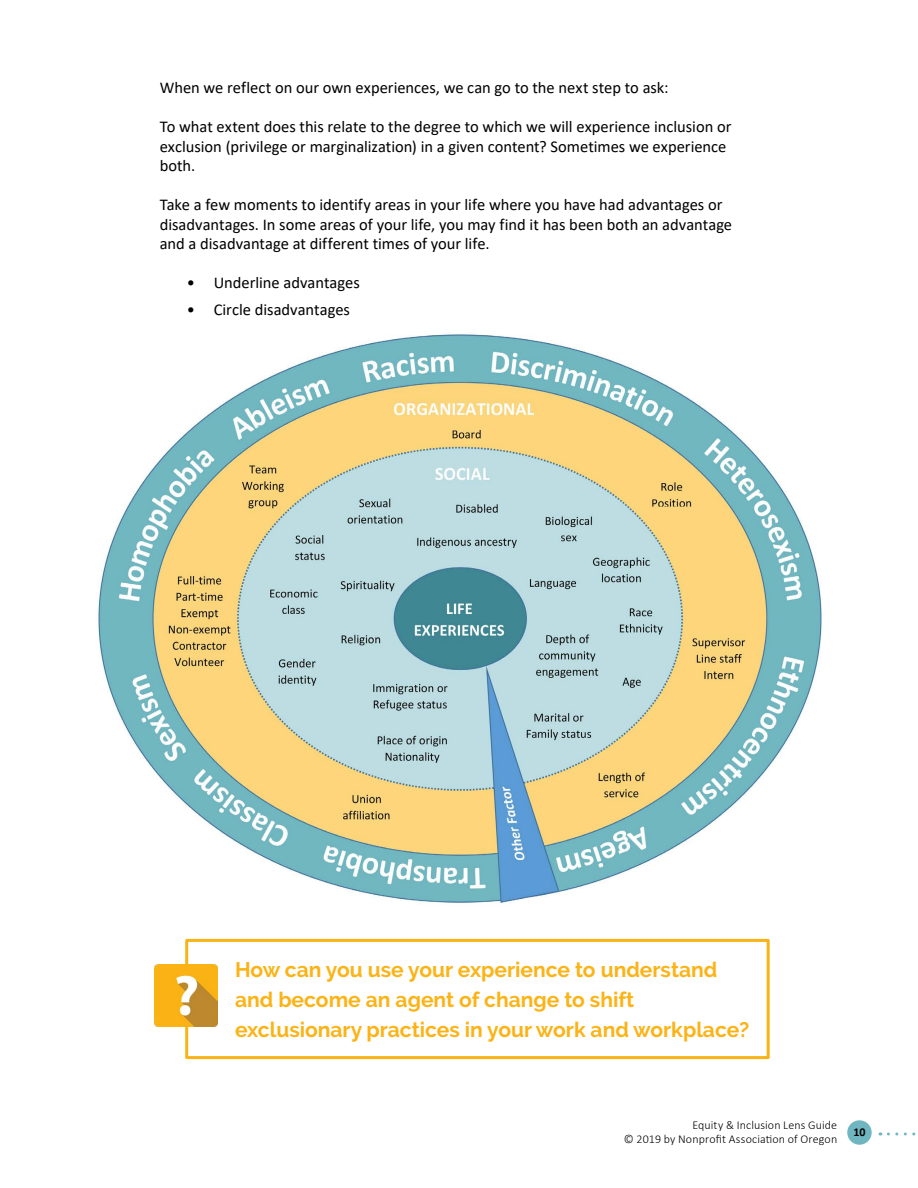
<style>
.page{position:relative;width:918px;height:1188px;background:#fff}
.page>*{position:absolute;margin:0;border:0;box-sizing:border-box;transform-origin:0 0}
.Question__yellow{font:700 21px/30px "Raleway";color:#fbb315}
.Body_text{font:16.5px/19.5px "Calibri";color:#000}
.t1{font:300 12px/14.4px "Calibri";letter-spacing:.01em;color:#000;text-align:right}
.t2{font:700 12px "Calibri";color:#000}
</style>
<div class="page">
<div style="left:847px;top:1120px;width:25px;height:25px;background:#70b6c1;border-radius:50%"></div>
<svg style="left:888px;top:1132px;width:28px;height:4px"></svg>
<img style="left:98px;top:334px;width:724px;height:569px">
<div style="left:185px;top:939px;width:585px;height:120px;border:3px solid #fab317"></div>
<img style="left:154px;top:964px;width:63px;height:63px">
<p class="Body_text" style="left:160px;top:78px;width:510px">When we reflect on our own experiences, we can go to the next step to ask:</p>
<p class="Body_text" style="left:160px;top:117px;width:573px">To what extent does this relate to the degree to which we will experience inclusion or exclusion (privilege or marginalization) in a given content? Sometimes we experience both.</p>
<p class="Body_text" style="left:160px;top:195px;width:574px">Take a few moments to identify areas in your life where you have had advantages or disadvantages. In some areas of your life, you may find it has been both an advantage and a disadvantage at different times of your life.</p>
<p class="Body_text" style="left:187px;top:273px;width:175px">• Underline advantages</p>
<p class="Body_text" style="left:187px;top:299px;width:165px">• Circle disadvantages</p>
<h2 class="Question__yellow" style="left:235px;top:955px;width:516px">How can you use your experience to understand and become an agent of change to shift exclusionary practices in your work and workplace?</h2>
<p class="t1" style="left:624px;top:1117px;width:215px">Equity &amp; Inclusion Lens Guide<br>© 2019 by Nonprofit Association of Oregon</p>
<p class="t2" style="left:853px;top:1123px;width:14px">10</p>
</div>
